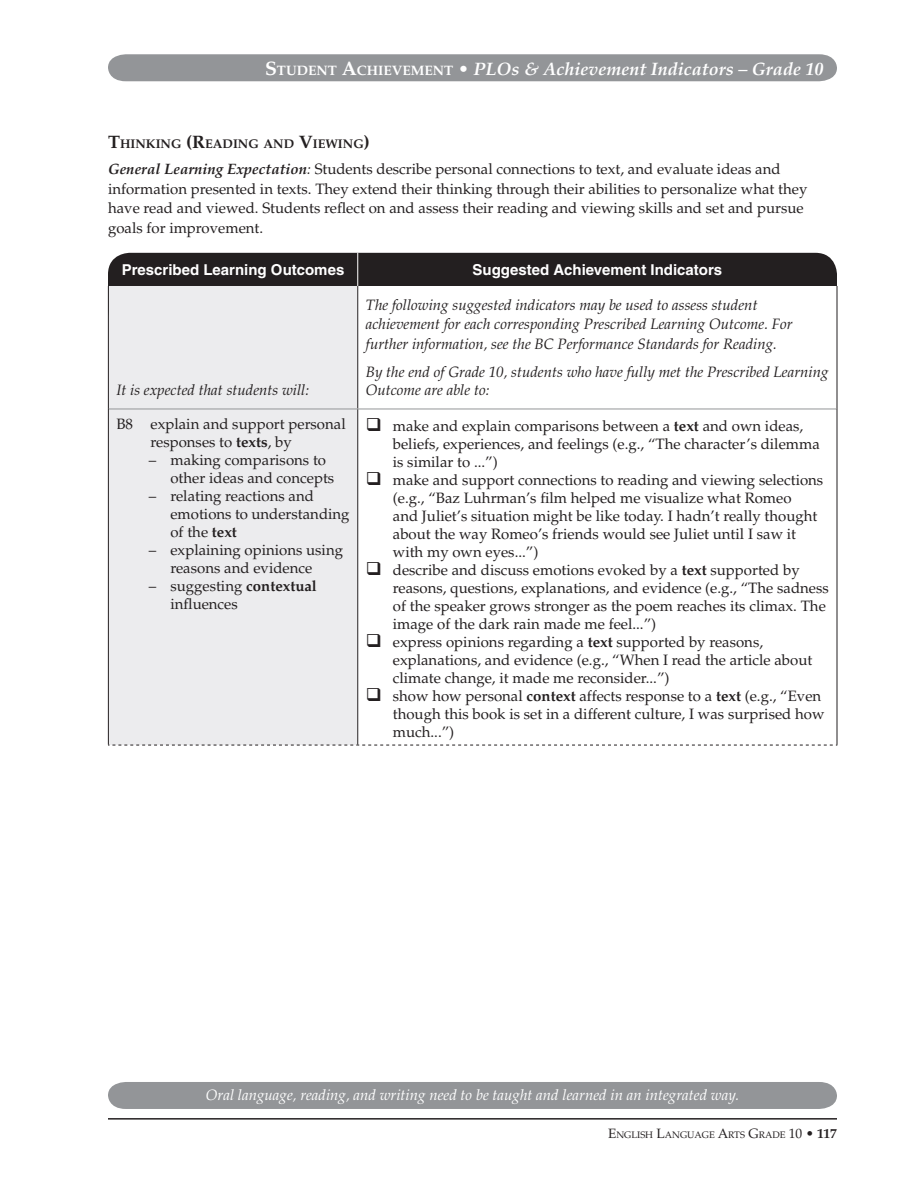
<style>
.page{position:relative;width:918px;height:1188px;background:#fff}
.page>*{position:absolute;margin:0;border:0;box-sizing:border-box;transform-origin:0 0}
.t1{font:italic 700 18px "Palatino";color:#fff}
.t2{font:15px/18px "Palatino";color:#231f20}
.t3{font:italic 15px/19.5px "Palatino";color:#231f20}
.t4{font:italic 15px "Palatino";color:#fff}
.t5{font:700 15px "Helvetica";color:#fff}
.t6{font:700 12.6px "Palatino";color:#231f20}
.t7{font:9.45px "Palatino";color:#231f20}
.s1{font-style:normal;font-size:19.5px}
.s2{font-style:normal;font-size:13.65px}
.s3{font-style:normal}
.s4{font-size:18px}
.s5{font-weight:700;font-style:italic}
.s6{font-style:italic}
.s7{font-weight:700}
.s8{font-size:13.5px}
.s9{font-weight:700;font-size:13.5px}
</style>
<div class="page">
<div style="left:108px;top:54px;width:729px;height:27px;background:#939598"></div>
<div style="left:108px;top:1082px;width:729px;height:27px;background:#939598"></div>
<hr style="left:108px;top:1118px;width:729px;height:2px;background:#231f20">
<div style="left:108px;top:253px;width:729px;height:78px;background:#231f20;border-radius:22px"></div>
<div style="left:109px;top:286px;width:248px;height:459px;background:#ececee"></div>
<div style="left:358px;top:286px;width:479px;height:123px;background:#fff"></div>
<hr style="left:108px;top:286px;width:1px;height:123px;background:#231f20">
<hr style="left:357px;top:286px;width:1px;height:123px;background:#231f20">
<hr style="left:837px;top:286px;width:1px;height:123px;background:#231f20">
<hr style="left:109px;top:409px;width:249px;height:1px;background:#939598">
<hr style="left:358px;top:409px;width:479px;height:1px;background:#939598">
<hr style="left:357px;top:253px;width:1px;height:33px;background:#fff">
<hr style="left:108px;top:409px;width:1px;height:336px;background:#231f20">
<hr style="left:357px;top:409px;width:1px;height:336px;background:#231f20">
<hr style="left:837px;top:409px;width:1px;height:336px;background:#231f20">
<svg style="left:108px;top:745px;width:729px;height:1px"></svg>
<p class="t1" style="left:265px;top:58px;width:560px"><span class="s1">S</span> <span class="s2">tudent</span> <span class="s1">A</span><span class="s2">chievement</span> <span class="s3">•</span> PLOs &amp; Achievement Indicators – Grade 10</p>
<p class="t6" style="left:108px;top:137px;width:263px"><span class="s4">T</span>hinking <span class="s4">(R</span>eading and <span class="s4">V</span>iewing<span class="s4">)</span></p>
<p class="t2" style="left:108px;top:160px;width:701px;line-height:19.5px"><span class="s5">General Learning Expectation</span><span class="s6">:</span> Students describe personal connections to text, and evaluate ideas and information presented in texts. They extend their thinking through their abilities to personalize what they have read and viewed. Students reflect on and assess their reading and viewing skills and set and pursue goals for improvement.</p>
<p class="t5" style="left:122px;top:261px;width:224px">Prescribed Learning Outcomes</p>
<p class="t5" style="left:473px;top:261px;width:251px">Suggested Achievement Indicators</p>
<p class="t3" style="left:116px;top:381px;width:194px">It is expected that students will:</p>
<p class="t2" style="left:151px;top:415px;width:197px;text-indent:-34px">B8 explain and support personal responses to <span class="s7">texts</span>, by</p>
<p class="t2" style="left:170px;top:451px;width:165px;text-indent:-22px">– making comparisons to other ideas and concepts</p>
<p class="t2" style="left:170px;top:487px;width:181px;text-indent:-22px">– relating reactions and emotions to understanding of the <span class="s7">text</span></p>
<p class="t2" style="left:170px;top:541px;width:174px;text-indent:-22px">– explaining opinions using reasons and evidence</p>
<p class="t2" style="left:170px;top:577px;width:148px;text-indent:-22px">– suggesting <span class="s7">contextual </span>influences</p>
<p class="t3" style="left:366px;top:295px;width:428px">The following suggested indicators may be used to assess student achievement for each corresponding Prescribed Learning Outcome. For further information, see the BC Performance Standards for Reading.</p>
<p class="t3" style="left:366px;top:364px;width:464px;line-height:18px">By the end of Grade 10, students who have fully met the Prescribed Learning<br>Outcome are able to:</p>
<p class="t2" style="left:393px;top:417px;width:429px;text-indent:-27px">❑ make and explain comparisons between a <span class="s7">text</span> and own ideas, beliefs, experiences, and feelings (e.g., “The character’s dilemma is similar to ...”)</p>
<p class="t2" style="left:393px;top:471px;width:432px;text-indent:-27px">❑ make and support connections to reading and viewing selections (e.g., “Baz Luhrman’s film helped me visualize what Romeo<br>and Juliet’s situation might be like today. I hadn’t really thought about the way Romeo’s friends would see Juliet until I saw it with my own eyes...”)</p>
<p class="t2" style="left:393px;top:561px;width:437px;text-indent:-27px">❑ describe and discuss emotions evoked by a <span class="s7">text</span> supported by reasons, questions, explanations, and evidence (e.g., “The sadness of the speaker grows stronger as the poem reaches its climax. The image of the dark rain made me feel...”)</p>
<p class="t2" style="left:393px;top:633px;width:421px;text-indent:-27px">❑ express opinions regarding a <span class="s7">text</span> supported by reasons, explanations, and evidence (e.g., “When I read the article about climate change, it made me reconsider...”)</p>
<p class="t2" style="left:393px;top:687px;width:433px;text-indent:-27px">❑ show how personal <span class="s7">context</span> affects response to a <span class="s7">text</span> (e.g., “Even though this book is set in a different culture, I was surprised how much...”)</p>
<p class="t4" style="left:206px;top:1086px;width:535px">Oral language, reading, and writing need to be taught and learned in an integrated way.</p>
<p class="t7" style="left:608px;top:1129px;width:230px"><span class="s8">E</span>nglish <span class="s8">L</span>anguage <span class="s8">A</span>rts <span class="s8">G</span>rade <span class="s8">10</span> <span class="s9">• 117</span></p>
</div>
